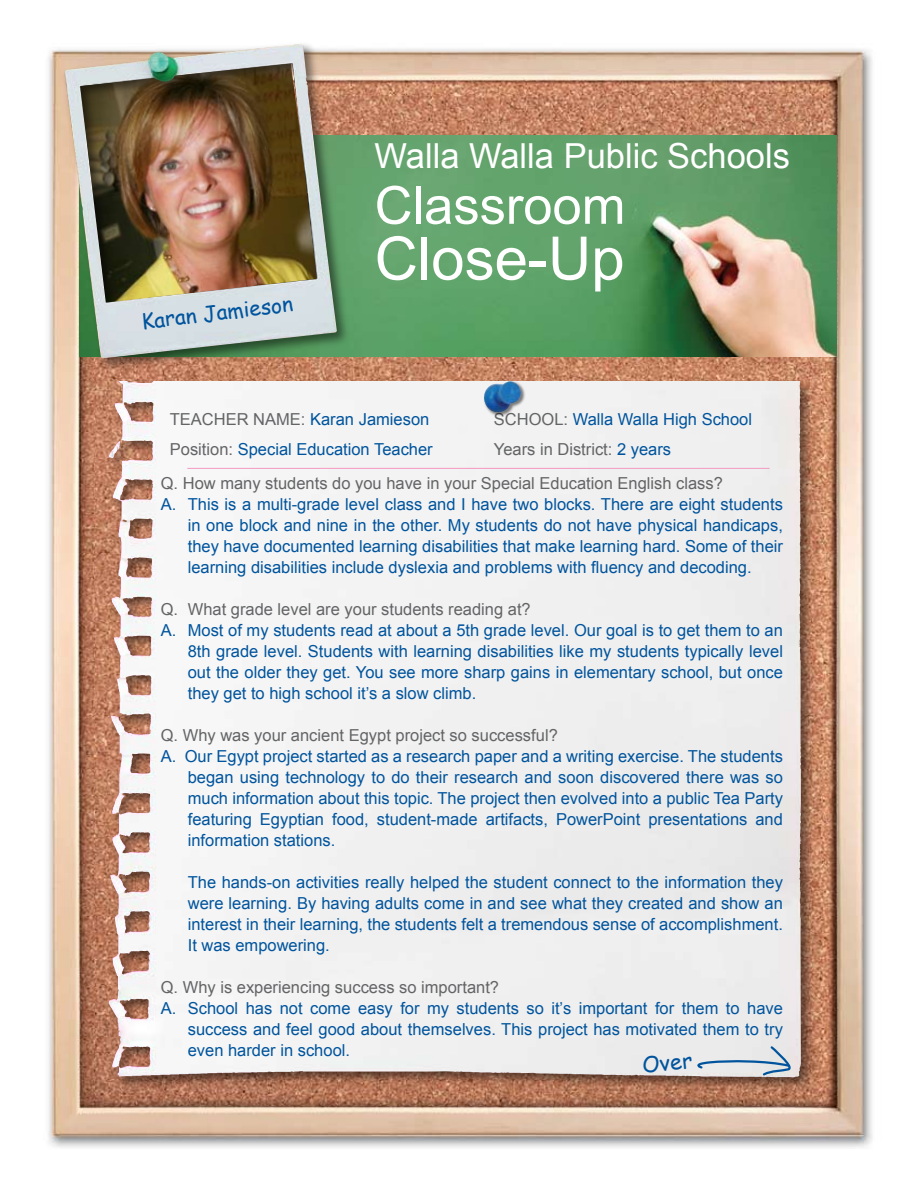
<style>
.page{position:relative;width:918px;height:1188px;background:#fff}
.page>*{position:absolute;margin:0;border:0;box-sizing:border-box;transform-origin:0 0}
.t1{font:60px "Arial";color:#fff}
.t2{font:52.5px "Arial";color:#fff}
.t3{font:34.5px "Arial";color:#fff}
.t4{font:21.75px "Comic Sans MS";color:#00549d}
.t5{font:21px "Comic Sans MS";color:#00549d}
.t6{font:16.5px/21px "Arial";color:#00549d;text-align:justify}
.t7{font:16.5px/34.5px "Arial";color:#636466}
.s1{color:#636466}
.s2{color:#00549d}
</style>
<div class="page">
<img style="left:48px;top:49px;width:825px;height:1099px">
<img style="left:351px;top:135px;width:486px;height:222px">
<div style="left:60px;top:40px;width:291px;height:333px;background:#000;opacity:.5"></div>
<img style="left:64px;top:44px;width:273px;height:315px">
<div style="left:105px;top:378px;width:711px;height:715px;background:#000;opacity:.5"></div>
<img style="left:799px;top:382px;width:2px;height:460px">
<hr style="left:187px;top:468px;width:583px;height:1px;background:#f499c1">
<svg style="left:691px;top:1045px;width:104px;height:32px;background:#d0d8df"></svg>
<div style="left:483px;top:380px;width:43px;height:38px;background:#000;opacity:.5"></div>
<img style="left:483px;top:381px;width:38px;height:34px">
<p class="t5" style="left:140px;top:306px;width:154px;rotate:-7deg">Karan Jamieson</p>
<h3 class="t3" style="left:375px;top:133px;width:417px">Walla Walla Public Schools</h3>
<h2 class="t2" style="left:375px;top:171px;width:252px">Classroom</h2>
<h1 class="t1" style="left:375px;top:219px;width:252px">Close-Up</h1>
<p class="t6" style="left:170px;top:409px;width:261px"><span class="s1">TEACHER NAME:</span> Karan Jamieson</p>
<p class="t6" style="left:494px;top:409px;width:260px"><span class="s1">SCHOOL:</span> Walla Walla High School</p>
<p class="t6" style="left:170px;top:439px;width:264px"><span class="s1">Position:</span> Special Education Teacher</p>
<p class="t7" style="left:161px;top:432px;width:564px;text-indent:333px">Years in District: <span class="s2">2 years<br></span>Q. How many students do you have in your Special Education English class?</p>
<p class="t6" style="left:188px;top:494px;width:597px;text-indent:-27px">A. This is a multi-grade level class and I have two blocks. There are eight students in one block and nine in the other. My students do not have physical handicaps, they have documented learning disabilities that make learning hard. Some of their learning disabilities include dyslexia and problems with fluency and decoding.</p>
<p class="t7" style="left:161px;top:593px;width:371px">Q. What grade level are your students reading at?</p>
<p class="t6" style="left:188px;top:620px;width:597px;text-indent:-27px">A. Most of my students read at about a 5th grade level. Our goal is to get them to an 8th grade level. Students with learning disabilities like my students typically level out the older they get. You see more sharp gains in elementary school, but once they get to high school it’s a slow climb.</p>
<p class="t7" style="left:161px;top:719px;width:399px">Q. Why was your ancient Egypt project so successful?</p>
<p class="t6" style="left:188px;top:746px;width:597px;text-indent:-27px">A. Our Egypt project started as a research paper and a writing exercise. The students began using technology to do their research and soon discovered there was so much information about this topic. The project then evolved into a public Tea Party featuring Egyptian food, student-made artifacts, PowerPoint presentations and information stations.</p>
<p class="t6" style="left:188px;top:872px;width:597px">The hands-on activities really helped the student connect to the information they were learning. By having adults come in and see what they created and show an interest in their learning, the students felt a tremendous sense of accomplishment.<br>It was empowering.</p>
<p class="t7" style="left:161px;top:971px;width:340px">Q. Why is experiencing success so important?</p>
<p class="t6" style="left:188px;top:998px;width:597px;text-indent:-27px">A. School has not come easy for my students so it’s important for them to have success and feel good about themselves. This project has motivated them to try even harder in school.</p>
<h3 class="t4" style="left:641px;top:1049px;width:52px;rotate:-6deg">Over</h3>
</div>
